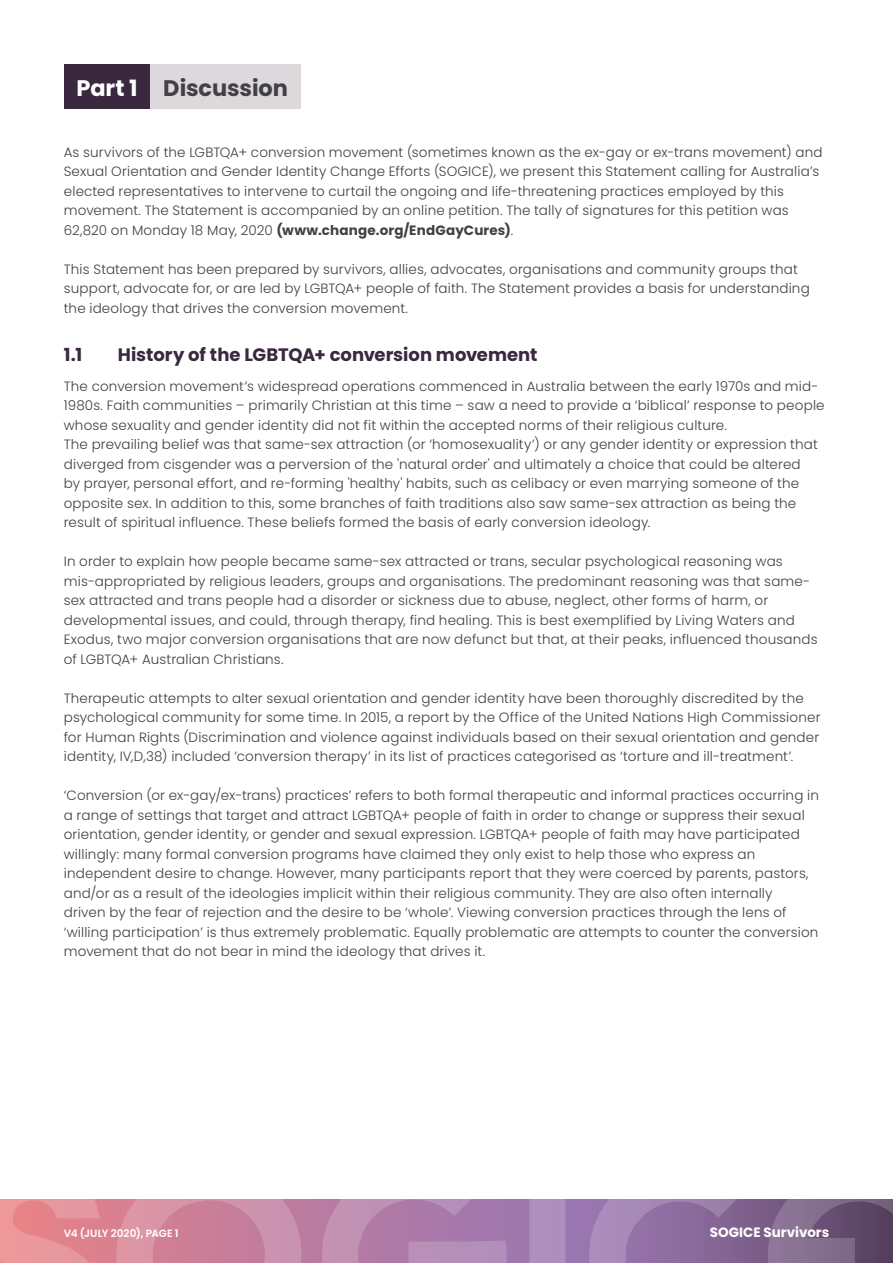
<style>
.page{position:relative;width:893px;height:1263px;background:#fff}
.page>*{position:absolute;margin:0;border:0;box-sizing:border-box;transform-origin:0 0}
.t1{font:700 22.5px "Poppins";letter-spacing:-.005em;color:#414042}
.t2{font:700 18px "Poppins";letter-spacing:-.005em;color:#39283e}
.t3{font:300 13.5px/19.5px "Poppins";letter-spacing:.01em;color:#414042}
.t4{font:700 13.5px "Poppins";color:#fff}
.t5{font:600 10.5px "Poppins";color:#fff}
.s1{color:#fff}
.s2{font-weight:700}
</style>
<div class="page">
<svg style="left:110px;top:1199px;width:658px;height:64px;background:#9e72a0"></svg>
<svg style="left:116px;top:1199px;width:185px;height:64px;background:#cd88a0"></svg>
<svg style="left:0;top:1199px;width:110px;height:64px;background:#e48c93"></svg>
<svg style="left:768px;top:1199px;width:125px;height:64px;background:#735d7d"></svg>
<svg style="left:589px;top:1199px;width:155px;height:64px;background:#9474a5"></svg>
<svg style="left:322px;top:1199px;width:185px;height:64px;background:#b283ae"></svg>
<div style="left:529px;top:1199px;width:37px;height:64px;background:#ad8fbd"></div>
<div style="left:64px;top:64px;width:86px;height:45px;background:#39283e"></div>
<div style="left:150px;top:64px;width:151px;height:45px;background:#dcd8dc"></div>
<h1 class="t1" style="left:77px;top:75px;width:213px"><span class="s1">Part 1</span> Discussion</h1>
<p class="t3" style="left:64px;top:142px;width:760px">As survivors of the LGBTQA+ conversion movement (sometimes known as the ex-gay or ex-trans movement) and Sexual Orientation and Gender Identity Change Efforts (SOGICE), we present this Statement calling for Australia’s elected representatives to intervene to curtail the ongoing and life-threatening practices employed by this movement. The Statement is accompanied by an online petition. The tally of signatures for this petition was 62,820 on Monday 18 May, 2020 <span class="s2">(www.change.org/EndGayCures)</span>.</p>
<p class="t3" style="left:64px;top:259px;width:747px">This Statement has been prepared by survivors, allies, advocates, organisations and community groups that support, advocate for, or are led by LGBTQA+ people of faith. The Statement provides a basis for understanding the ideology that drives the conversion movement.</p>
<h2 class="t2" style="left:64px;top:344px;width:20px">1.1</h2>
<h2 class="t2" style="left:118px;top:344px;width:421px">History of the LGBTQA+ conversion movement</h2>
<p class="t3" style="left:64px;top:376px;width:762px">The conversion movement’s widespread operations commenced in Australia between the early 1970s and mid-1980s. Faith communities – primarily Christian at this time – saw a need to provide a ‘biblical’ response to people whose sexuality and gender identity did not fit within the accepted norms of their religious culture.<br>The prevailing belief was that same-sex attraction (or ‘homosexuality’) or any gender identity or expression that diverged from cisgender was a perversion of the 'natural order' and ultimately a choice that could be altered<br>by prayer, personal effort, and re-forming 'healthy' habits, such as celibacy or even marrying someone of the opposite sex. In addition to this, some branches of faith traditions also saw same-sex attraction as being the result of spiritual influence. These beliefs formed the basis of early conversion ideology.</p>
<p class="t3" style="left:64px;top:552px;width:755px">In order to explain how people became same-sex attracted or trans, secular psychological reasoning was mis-appropriated by religious leaders, groups and organisations. The predominant reasoning was that same&shy;sex attracted and trans people had a disorder or sickness due to abuse, neglect, other forms of harm, or developmental issues, and could, through therapy, find healing. This is best exemplified by Living Waters and Exodus, two major conversion organisations that are now defunct but that, at their peaks, influenced thousands of LGBTQA+ Australian Christians.</p>
<p class="t3" style="left:64px;top:688px;width:758px">Therapeutic attempts to alter sexual orientation and gender identity have been thoroughly discredited by the psychological community for some time. In 2015, a report by the Office of the United Nations High Commissioner for Human Rights (Discrimination and violence against individuals based on their sexual orientation and gender identity, IV,D,38) included ‘conversion therapy’ in its list of practices categorised as ‘torture and ill-treatment’.</p>
<p class="t3" style="left:64px;top:786px;width:757px">‘Conversion (or ex-gay/ex-trans) practices’ refers to both formal therapeutic and informal practices occurring in a range of settings that target and attract LGBTQA+ people of faith in order to change or suppress their sexual orientation, gender identity, or gender and sexual expression. LGBTQA+ people of faith may have participated willingly: many formal conversion programs have claimed they only exist to help those who express an independent desire to change. However, many participants report that they were coerced by parents, pastors, and/or as a result of the ideologies implicit within their religious community. They are also often internally<br>driven by the fear of rejection and the desire to be ‘whole’. Viewing conversion practices through the lens of ‘willing participation’ is thus extremely problematic. Equally problematic are attempts to counter the conversion movement that do not bear in mind the ideology that drives it.</p>
<p class="t5" style="left:64px;top:1227px;width:116px">V4 (JULY 2020), PAGE 1</p>
<p class="t4" style="left:710px;top:1225px;width:121px">SOGICE Survivors</p>
</div>
